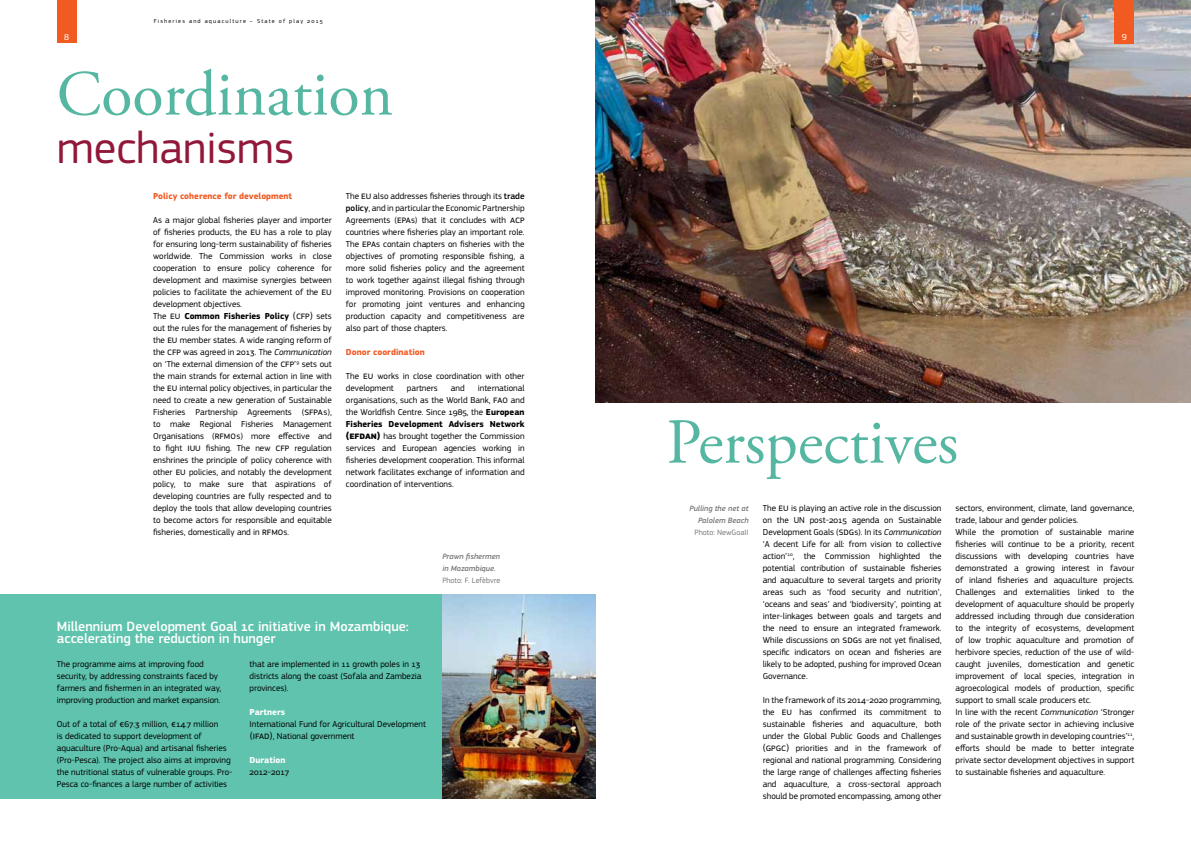
<style>
.page{position:relative;width:1191px;height:842px;background:#fff}
.page>*{position:absolute;margin:0;border:0;box-sizing:border-box;transform-origin:0 0}
.t1{font:64px "Adobe Garamond Pro";color:#55b7a1}
.t2{font:46px "EC Square Sans Pro";color:#911839}
.t3{font:500 14px/12px "EC Square Sans Pro";color:#fff}
.t4{font:9px/12px "EC Square Sans Pro";color:#000}
.t5{font:700 9px "EC Square Sans Pro";color:#f15a21}
.t6{font:700 9px "EC Square Sans Pro";color:#fff}
.t7{font:9px "EC Square Sans Pro";color:#fff}
.t8{font:italic 500 8px/12px "EC Square Sans Pro";color:#77787b;text-align:right}
.t9{font:8px "EC Square Sans Pro";color:#77787b}
.t10{font:6px "EC Square Sans Pro";letter-spacing:.2em;color:#000}
.s1{font-size:10.5px}
.s2{font-weight:700}
.s3{font-style:italic}
.s4{font-weight:500}
.s5{font-weight:700;font-size:10.5px}
</style>
<div class="page">
<div style="left:57px;top:0;width:20px;height:43px;background:#f15a21"></div>
<img style="left:595px;top:0;width:596px;height:403px">
<div style="left:0;top:595px;width:448px;height:204px;background:#5fc3ad"></div>
<img style="left:442px;top:595px;width:153px;height:204px">
<div style="left:1114px;top:0;width:20px;height:43px;background:#f15a21"></div>
<p class="t7" style="left:64px;top:31px;width:7px">8</p>
<p class="t10" style="left:154px;top:17px;width:170px">Fisheries and aquaculture – State of play 2015</p>
<h1 class="t1" style="left:57px;top:56px;width:338px">Coordination</h1>
<h2 class="t2" style="left:57px;top:120px;width:239px">mechanisms</h2>
<p class="t5" style="left:153px;top:190px;width:141px">Policy coherence for development</p>
<p class="t4" style="left:153px;top:214px;width:180px">As a major global fisheries player and importer of fisheries products, the <span class="s1">EU</span> has a role to play for ensuring long-term sustainability of fisheries worldwide. The Commission works in close cooperation to ensure policy coherence for development and maximise synergies between policies to facilitate the achievement of the <span class="s1">EU </span>development objectives.<br>The <span class="s1">EU</span> <span class="s2">Common Fisheries Policy</span> <span class="s1">(CFP)</span> sets out the rules for the management of fisheries by the <span class="s1">EU</span> member states. A wide ranging reform of the <span class="s1">CFP</span> was agreed in 2013. The <span class="s3">Communication </span>on ‘The external dimension of the <span class="s1">CFP</span>’<sup>9</sup> sets out the main strands for external action in line with the <span class="s1">EU</span> internal policy objectives, in particular the need to create a new generation of Sustainable Fisheries Partnership Agreements (<span class="s1">SFPA</span>s), to make Regional Fisheries Management Organisations (<span class="s1">RFMO</span>s) more effective and to fight <span class="s1">IUU</span> fishing. The new <span class="s1">CFP</span> regulation enshrines the principle of policy coherence with other <span class="s1">EU</span> policies, and notably the development policy, to make sure that aspirations of developing countries are fully respected and to deploy the tools that allow developing countries to become actors for responsible and equitable fisheries, domestically and in <span class="s1">RFMO</span>s.</p>
<p class="t4" style="left:346px;top:190px;width:180px;text-align:justify">The <span class="s1">EU</span> also addresses fisheries through its <span class="s4">trade policy</span>, and in particular the Economic Partnership Agreements (<span class="s1">EPA</span>s) that it concludes with <span class="s1">ACP </span>countries where fisheries play an important role.<br>The <span class="s1">EPA</span>s contain chapters on fisheries with the objectives of promoting responsible fishing, a more solid fisheries policy and the agreement to work together against illegal fishing through improved monitoring. Provisions on cooperation for promoting joint ventures and enhancing production capacity and competitiveness are also part of those chapters.</p>
<p class="t5" style="left:346px;top:346px;width:80px">Donor coordination</p>
<p class="t4" style="left:346px;top:370px;width:180px">The <span class="s1">EU</span> works in close coordination with other development</p>
<p class="t4" style="left:407px;top:382px;width:32px">partners</p>
<p class="t4" style="left:451px;top:382px;width:15px">and</p>
<p class="t4" style="left:346px;top:382px;width:180px;text-align:justify;text-indent:132px">international organisations, such as the World Bank, <span class="s1">FAO</span> and the Worldfish Centre. Since 1985, the <span class="s2">European Fisheries Development Advisers Network </span><span class="s5">(EFDAN)</span> has brought together the Commission services and European agencies working in fisheries development cooperation. This informal network facilitates exchange of information and coordination of interventions.</p>
<p class="t8" style="left:442px;top:550px;width:59px;text-align:left">Prawn fishermen in Mozambique.</p>
<p class="t9" style="left:442px;top:575px;width:59px">Photo: F. Lefèbvre</p>
<h3 class="t3" style="left:57px;top:620px;width:353px">Millennium Development Goal 1c initiative in Mozambique: accelerating the reduction in hunger</h3>
<p class="t4" style="left:57px;top:658px;width:166px">The programme aims at improving food security, by addressing constraints faced by farmers and fishermen in an integrated way, improving production and market expansion.</p>
<p class="t4" style="left:57px;top:718px;width:177px">Out of a total of €67.3 million, €14.7 million<br>is dedicated to support development of aquaculture (Pro-Aqua) and artisanal fisheries (Pro-Pesca). The project also aims at improving the nutritional status of vulnerable groups. Pro-Pesca co-finances a large number of activities</p>
<p class="t4" style="left:250px;top:658px;width:173px">that are implemented in 11 growth poles in 13 districts along the coast (Sofala and Zambezia provinces).</p>
<p class="t6" style="left:250px;top:706px;width:37px">Partners</p>
<p class="t4" style="left:250px;top:718px;width:178px">International Fund for Agricultural Development <span class="s1">(IFAD)</span>, National government</p>
<p class="t6" style="left:250px;top:754px;width:37px">Duration</p>
<p class="t4" style="left:250px;top:766px;width:41px">2012-2017</p>
<h1 class="t1" style="left:666px;top:404px;width:293px">Perspectives</h1>
<p class="t7" style="left:1121px;top:31px;width:7px">9</p>
<p class="t8" style="left:689px;top:502px;width:61px">Pulling the net at<br>Palolem Beach</p>
<p class="t9" style="left:694px;top:527px;width:56px">Photo: NewGoaII</p>
<p class="t4" style="left:763px;top:502px;width:180px;text-align:justify">The <span class="s1">EU</span> is playing an active role in the discussion on the UN post-2015 agenda on Sustainable Development Goals (<span class="s1">SDG</span>s). In its <span class="s3">Communication </span>‘A decent Life for all: from vision to collective action’<sup>10</sup>, the Commission highlighted the potential contribution of sustainable fisheries and aquaculture to several targets and priority areas such as ‘food security and nutrition’, ‘oceans and seas’ and ‘biodiversity’, pointing at inter-linkages between goals and targets and the need to ensure an integrated framework.<br>While discussions on <span class="s1">SDG</span>s are not yet finalised, specific indicators on ocean and fisheries are likely to be adopted, pushing for improved Ocean Governance.</p>
<p class="t4" style="left:763px;top:694px;width:180px;text-align:justify">In the framework of its 2014-2020 programming, the <span class="s1">EU</span> has confirmed its commitment to sustainable fisheries and aquaculture, both under the Global Public Goods and Challenges <span class="s1">(GPGC)</span> priorities and in the framework of regional and national programming. Considering the large range of challenges affecting fisheries and aquaculture, a cross-sectoral approach should be promoted encompassing, among other</p>
<p class="t4" style="left:955px;top:502px;width:180px">sectors, environment, climate, land governance, trade, labour and gender policies.<br>While the promotion of sustainable marine fisheries will continue to be a priority, recent discussions with developing countries have demonstrated a growing interest in favour of inland fisheries and aquaculture projects.<br>Challenges and externalities linked to the development of aquaculture should be properly addressed including through due consideration to the integrity of ecosystems, development of low trophic aquaculture and promotion of herbivore species, reduction of the use of wild&shy;caught juveniles, domestication and genetic improvement of local species, integration in agroecological models of production, specific support to small scale producers etc.<br>In line with the recent <span class="s3">Communication</span> ‘Stronger role of the private sector in achieving inclusive and sustainable growth in developing countries’<sup>11</sup>, efforts should be made to better integrate private sector development objectives in support to sustainable fisheries and aquaculture.</p>
</div>
